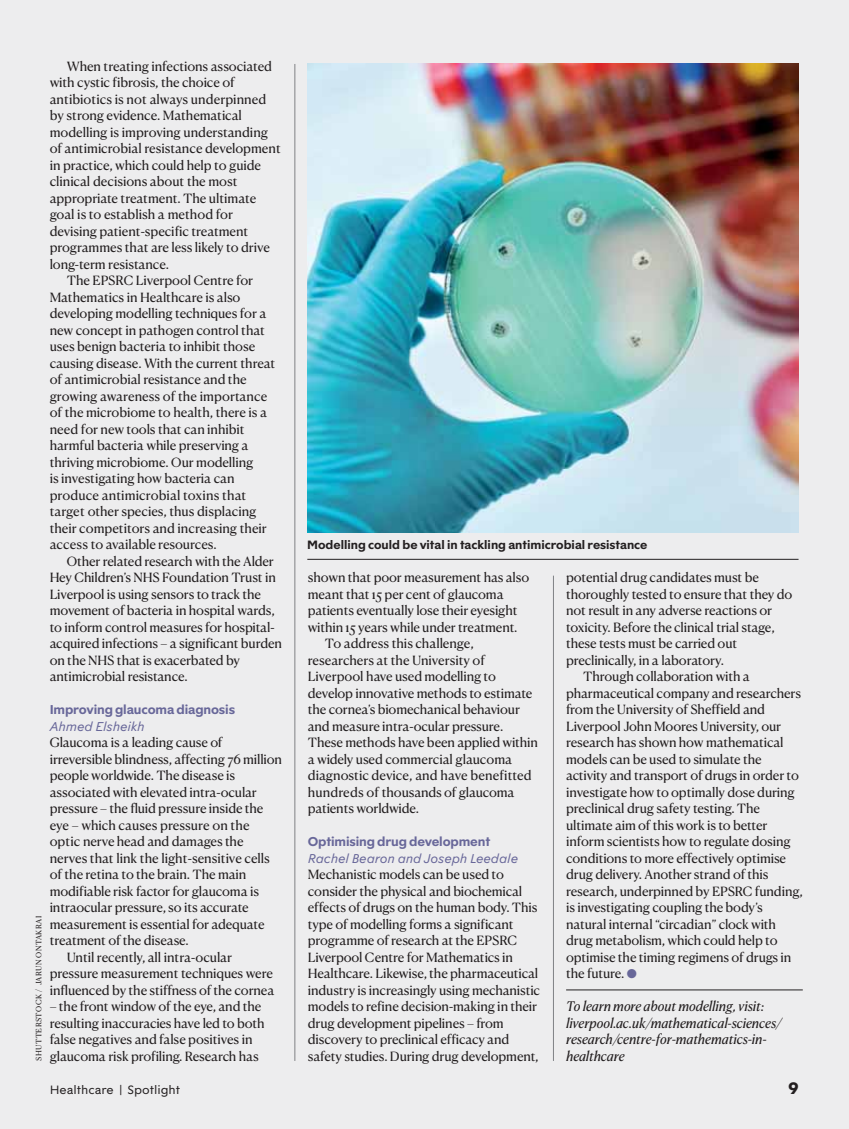
<style>
.page{position:relative;width:849px;height:1129px;background:#fff}
.page>*{position:absolute;margin:0;border:0;box-sizing:border-box;transform-origin:0 0}
.t1{font:800 16.5px "Reg.Modn";color:#231f20}
.t2{font:italic 13.35px/16.5px "Canela Text";color:#231f20}
.t3{font:12.75px/16.5px "Canela Text";letter-spacing:-.01em;color:#231f20}
.t4{font:700 12.75px "Reg.Modn";letter-spacing:-.01em;color:#686799}
.t5{font:italic 12.75px "Reg.Modn";letter-spacing:-.01em;color:#686799}
.t6{font:700 12px "Reg.Modn";color:#231f20}
.t7{font:12px "Reg.Modn";color:#231f20}
.t8{font:7.5px "Canela Text";letter-spacing:.045em;color:#231f20}
</style>
<div class="page">
<div style="left:0;top:0;width:848px;height:1129px;background:#ededee"></div>
<hr style="left:294px;top:64px;width:1px;height:997px;background:#808285">
<img style="left:307px;top:64px;width:491px;height:469px">
<hr style="left:307px;top:559px;width:491px;height:1px;background:#231f20">
<hr style="left:553px;top:576px;width:1px;height:485px;background:#808285">
<hr style="left:566px;top:989px;width:236px;height:1px;background:#231f20">
<p class="t3" style="left:67px;top:59px;width:207px">When treating infections associated</p>
<p class="t3" style="left:50px;top:75px;width:186px">with cystic fibrosis, the choice of</p>
<p class="t3" style="left:50px;top:92px;width:218px">antibiotics is not always underpinned</p>
<p class="t3" style="left:50px;top:108px;width:194px">by strong evidence. Mathematical</p>
<p class="t3" style="left:50px;top:125px;width:220px">modelling is improving understanding</p>
<p class="t3" style="left:50px;top:141px;width:232px">of antimicrobial resistance development</p>
<p class="t3" style="left:50px;top:158px;width:213px">in practice, which could help to guide</p>
<p class="t3" style="left:50px;top:174px;width:189px">clinical decisions about the most</p>
<p class="t3" style="left:50px;top:191px;width:208px">appropriate treatment. The ultimate</p>
<p class="t3" style="left:50px;top:207px;width:185px">goal is to establish a method for</p>
<p class="t3" style="left:50px;top:224px;width:200px">devising patient-specific treatment</p>
<p class="t3" style="left:50px;top:240px;width:222px">programmes that are less likely to drive</p>
<p class="t3" style="left:50px;top:257px;width:121px">long-term resistance.</p>
<p class="t3" style="left:67px;top:273px;width:188px">The EPSRC Liverpool Centre for</p>
<p class="t3" style="left:50px;top:290px;width:192px">Mathematics in Healthcare is also</p>
<p class="t3" style="left:50px;top:306px;width:218px">developing modelling techniques for a</p>
<p class="t3" style="left:50px;top:323px;width:217px">new concept in pathogen control that</p>
<p class="t3" style="left:50px;top:339px;width:207px">uses benign bacteria to inhibit those</p>
<p class="t3" style="left:50px;top:356px;width:227px">causing disease. With the current threat</p>
<p class="t3" style="left:50px;top:372px;width:198px">of antimicrobial resistance and the</p>
<p class="t3" style="left:50px;top:389px;width:219px">growing awareness of the importance</p>
<p class="t3" style="left:50px;top:405px;width:219px">of the microbiome to health, there is a</p>
<p class="t3" style="left:50px;top:422px;width:196px">need for new tools that can inhibit</p>
<p class="t3" style="left:50px;top:438px;width:200px">harmful bacteria while preserving a</p>
<p class="t3" style="left:50px;top:455px;width:205px">thriving microbiome. Our modelling</p>
<p class="t3" style="left:50px;top:471px;width:186px">is investigating how bacteria can</p>
<p class="t3" style="left:50px;top:488px;width:198px">produce antimicrobial toxins that</p>
<p class="t3" style="left:50px;top:504px;width:208px">target other species, thus displacing</p>
<p class="t3" style="left:50px;top:521px;width:218px">their competitors and increasing their</p>
<p class="t3" style="left:50px;top:537px;width:168px">access to available resources.</p>
<p class="t3" style="left:67px;top:554px;width:209px">Other related research with the Alder</p>
<p class="t3" style="left:50px;top:570px;width:228px">Hey Children’s NHS Foundation Trust in</p>
<p class="t3" style="left:50px;top:587px;width:213px">Liverpool is using sensors to track the</p>
<p class="t3" style="left:50px;top:603px;width:226px">movement of bacteria in hospital wards,</p>
<p class="t3" style="left:50px;top:620px;width:226px">to inform control measures for hospital-</p>
<p class="t3" style="left:50px;top:636px;width:234px">acquired infections – a significant burden</p>
<p class="t3" style="left:50px;top:653px;width:192px">on the NHS that is exacerbated by</p>
<p class="t3" style="left:50px;top:669px;width:140px">antimicrobial resistance.</p>
<p class="t4" style="left:50px;top:704px;width:187px">Improving glaucoma diagnosis</p>
<p class="t5" style="left:50px;top:721px;width:96px">Ahmed Elsheikh</p>
<p class="t3" style="left:50px;top:735px;width:174px">Glaucoma is a leading cause of</p>
<p class="t3" style="left:50px;top:752px;width:234px">irreversible blindness, affecting 76 million</p>
<p class="t3" style="left:50px;top:768px;width:187px">people worldwide. The disease is</p>
<p class="t3" style="left:50px;top:785px;width:209px">associated with elevated intra-ocular</p>
<p class="t3" style="left:50px;top:801px;width:215px">pressure – the fluid pressure inside the</p>
<p class="t3" style="left:50px;top:818px;width:201px">eye – which causes pressure on the</p>
<p class="t3" style="left:50px;top:834px;width:195px">optic nerve head and damages the</p>
<p class="t3" style="left:50px;top:851px;width:221px">nerves that link the light-sensitive cells</p>
<p class="t3" style="left:50px;top:867px;width:198px">of the retina to the brain. The main</p>
<p class="t3" style="left:50px;top:884px;width:211px">modifiable risk factor for glaucoma is</p>
<p class="t3" style="left:50px;top:900px;width:201px">intraocular pressure, so its accurate</p>
<p class="t3" style="left:50px;top:917px;width:216px">measurement is essential for adequate</p>
<p class="t3" style="left:50px;top:933px;width:141px">treatment of the disease.</p>
<p class="t3" style="left:67px;top:950px;width:167px">Until recently, all intra-ocular</p>
<p class="t3" style="left:50px;top:966px;width:225px">pressure measurement techniques were</p>
<p class="t3" style="left:50px;top:983px;width:226px">influenced by the stiffness of the cornea</p>
<p class="t3" style="left:50px;top:999px;width:216px">– the front window of the eye, and the resulting inaccuracies have led to both false negatives and false positives in glaucoma risk profiling. Research has</p>
<p class="t8" style="left:35px;top:1061px;width:146px;rotate:-90deg">SHUTTERSTOCK / JARUN ONTAKRAI</p>
<p class="t6" style="left:307px;top:540px;width:341px">Modelling could be vital in tackling antimicrobial resistance</p>
<p class="t3" style="left:566px;top:570px;width:194px">potential drug candidates must be</p>
<p class="t3" style="left:566px;top:587px;width:228px">thoroughly tested to ensure that they do</p>
<p class="t3" style="left:566px;top:603px;width:207px">not result in any adverse reactions or</p>
<p class="t3" style="left:566px;top:620px;width:210px">toxicity. Before the clinical trial stage,</p>
<p class="t3" style="left:566px;top:636px;width:172px">these tests must be carried out</p>
<p class="t3" style="left:566px;top:653px;width:159px">preclinically, in a laboratory.</p>
<p class="t3" style="left:583px;top:669px;width:168px">Through collaboration with a</p>
<p class="t3" style="left:566px;top:686px;width:236px">pharmaceutical company and researchers</p>
<p class="t3" style="left:566px;top:702px;width:200px">from the University of Sheffield and</p>
<p class="t3" style="left:566px;top:719px;width:216px">Liverpool John Moores University, our</p>
<p class="t3" style="left:566px;top:735px;width:219px">research has shown how mathematical</p>
<p class="t3" style="left:566px;top:752px;width:197px">models can be used to simulate the</p>
<p class="t3" style="left:566px;top:768px;width:234px">activity and transport of drugs in order to</p>
<p class="t3" style="left:566px;top:785px;width:230px">investigate how to optimally dose during</p>
<p class="t3" style="left:566px;top:801px;width:195px">preclinical drug safety testing. The</p>
<p class="t3" style="left:566px;top:818px;width:203px">ultimate aim of this work is to better</p>
<p class="t3" style="left:566px;top:834px;width:226px">inform scientists how to regulate dosing</p>
<p class="t3" style="left:566px;top:851px;width:221px">conditions to more effectively optimise</p>
<p class="t3" style="left:566px;top:867px;width:204px">drug delivery. Another strand of this</p>
<p class="t3" style="left:566px;top:884px;width:238px">research, underpinned by EPSRC funding,</p>
<p class="t3" style="left:566px;top:900px;width:198px">is investigating coupling the body’s</p>
<p class="t3" style="left:566px;top:917px;width:211px">natural internal “circadian” clock with</p>
<p class="t3" style="left:566px;top:933px;width:213px">drug metabolism, which could help to</p>
<p class="t3" style="left:566px;top:950px;width:227px">optimise the timing regimens of drugs in</p>
<p class="t3" style="left:566px;top:966px;width:60px">the future.</p>
<p class="t2" style="left:566px;top:999px;width:217px">To learn more about modelling, visit: liverpool.ac.uk/mathematical-sciences/ research/centre-for-mathematics-in&shy;healthcare</p>
<p class="t3" style="left:308px;top:570px;width:223px">shown that poor measurement has also</p>
<p class="t3" style="left:308px;top:587px;width:197px">meant that 15 per cent of glaucoma</p>
<p class="t3" style="left:308px;top:603px;width:211px">patients eventually lose their eyesight</p>
<p class="t3" style="left:308px;top:620px;width:211px">within 15 years while under treatment.</p>
<p class="t3" style="left:325px;top:636px;width:150px">To address this challenge,</p>
<p class="t3" style="left:308px;top:653px;width:179px">researchers at the University of</p>
<p class="t3" style="left:308px;top:669px;width:189px">Liverpool have used modelling to</p>
<p class="t3" style="left:308px;top:686px;width:226px">develop innovative methods to estimate</p>
<p class="t3" style="left:308px;top:702px;width:213px">the cornea’s biomechanical behaviour</p>
<p class="t3" style="left:308px;top:719px;width:197px">and measure intra-ocular pressure.</p>
<p class="t3" style="left:308px;top:735px;width:232px">These methods have been applied within</p>
<p class="t3" style="left:308px;top:752px;width:206px">a widely used commercial glaucoma</p>
<p class="t3" style="left:308px;top:768px;width:225px">diagnostic device, and have benefitted</p>
<p class="t3" style="left:308px;top:785px;width:208px">hundreds of thousands of glaucoma</p>
<p class="t3" style="left:308px;top:801px;width:113px">patients worldwide.</p>
<p class="t4" style="left:308px;top:836px;width:184px">Optimising drug development</p>
<p class="t5" style="left:308px;top:853px;width:212px">Rachel Bearon and Joseph Leedale</p>
<p class="t3" style="left:308px;top:867px;width:234px">Mechanistic models can be used to consider the physical and biochemical effects of drugs on the human body. This type of modelling forms a significant programme of research at the EPSRC Liverpool Centre for Mathematics in Healthcare. Likewise, the pharmaceutical industry is increasingly using mechanistic models to refine decision-making in their drug development pipelines – from discovery to preclinical efficacy and safety studies. During drug development,</p>
<p class="t7" style="left:50px;top:1084px;width:132px">Healthcare | Spotlight</p>
<p class="t1" style="left:788px;top:1081px;width:12px">9</p>
</div>
